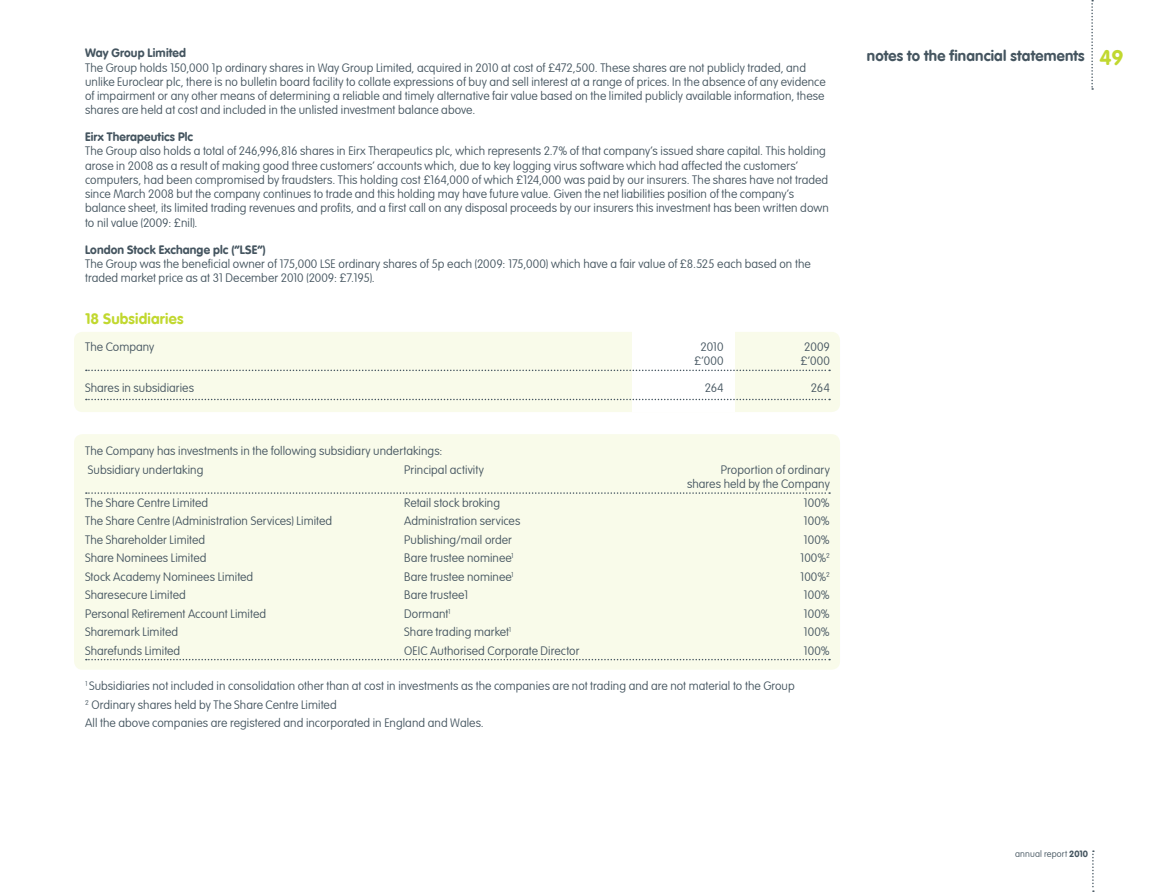
<style>
.page{position:relative;width:1149px;height:893px;background:#fff}
.page>*{position:absolute;margin:0;border:0;box-sizing:border-box;transform-origin:0 0}
.t1{font:700 21px "VAG Rounded LT";color:#c1d82f}
.t2{font:700 15px "VAG Rounded LT";letter-spacing:.015em;color:#455560}
.t3{font:700 15px "VAG Rounded LT";letter-spacing:.015em;color:#c1d82f}
.t4{font:100 12px/14.2px "VAG Rounded LT";letter-spacing:.005em;color:#455560}
.t5{font:700 12px "VAG Rounded LT";letter-spacing:.01em;color:#455560}
.t6{font:100 9px "VAG Rounded LT";letter-spacing:.015em;color:#455560}
.s1{font-weight:700}
</style>
<div class="page">
<svg style="left:1091px;top:0;width:1px;height:90px"></svg>
<svg style="left:1092px;top:850px;width:1px;height:42px"></svg>
<div style="left:74px;top:434px;width:765px;height:236px;background:#f9fbea;border-radius:9px"></div>
<div style="left:74px;top:332px;width:765px;height:80px;background:#f9fbea;border-radius:9px"></div>
<div style="left:631px;top:330px;width:102px;height:82px;background:#fff"></div>
<svg style="left:86px;top:370px;width:743px;height:1px"></svg>
<svg style="left:86px;top:399px;width:743px;height:1px"></svg>
<svg style="left:86px;top:492px;width:743px;height:2px"></svg>
<svg style="left:86px;top:659px;width:743px;height:1px"></svg>
<p class="t5" style="left:85px;top:46px;width:102px">Way Group Limited</p>
<p class="t2" style="left:866px;top:47px;width:219px">notes to the financial statements</p>
<p class="t4" style="left:85px;top:61px;width:741px">The Group holds 150,000 1p ordinary shares in Way Group Limited, acquired in 2010 at cost of £472,500. These shares are not publicly traded, and unlike Euroclear plc, there is no bulletin board facility to collate expressions of buy and sell interest at a range of prices. In the absence of any evidence of impairment or any other means of determining a reliable and timely alternative fair value based on the limited publicly available information, these shares are held at cost and included in the unlisted investment balance above.</p>
<p class="t5" style="left:85px;top:130px;width:109px">Eirx Therapeutics Plc</p>
<p class="t4" style="left:85px;top:145px;width:745px">The Group also holds a total of 246,996,816 shares in Eirx Therapeutics plc, which represents 2.7% of that company’s issued share capital. This holding arose in 2008 as a result of making good three customers’ accounts which, due to key logging virus software which had affected the customers’ computers, had been compromised by fraudsters. This holding cost £164,000 of which £124,000 was paid by our insurers. The shares have not traded since March 2008 but the company continues to trade and this holding may have future value. Given the net liabilities position of the company’s balance sheet, its limited trading revenues and profits, and a first call on any disposal proceeds by our insurers this investment has been written down to nil value (2009: £nil).</p>
<p class="t5" style="left:85px;top:242px;width:182px">London Stock Exchange plc (“LSE”)</p>
<p class="t4" style="left:85px;top:257px;width:727px">The Group was the beneficial owner of 175,000 LSE ordinary shares of 5p each (2009: 175,000) which have a fair value of £8.525 each based on the traded market price as at 31 December 2010 (2009: £7.195).</p>
<p class="t3" style="left:85px;top:310px;width:100px">18 Subsidiaries</p>
<p class="t4" style="left:85px;top:340px;width:71px">The Company</p>
<p class="t4" style="left:700px;top:340px;width:24px">2010</p>
<p class="t4" style="left:803px;top:340px;width:27px">2009</p>
<p class="t4" style="left:694px;top:354px;width:31px">£’000</p>
<p class="t4" style="left:800px;top:354px;width:31px">£’000</p>
<p class="t4" style="left:85px;top:381px;width:110px">Shares in subsidiaries</p>
<p class="t4" style="left:704px;top:381px;width:20px">264</p>
<p class="t4" style="left:810px;top:381px;width:20px">264</p>
<h1 class="t1" style="left:1098px;top:46px;width:26px">49</h1>
<p class="t4" style="left:85px;top:442px;width:359px;line-height:18.5px">The Company has investments in the following subsidiary undertakings:<br>Subsidiary undertaking</p>
<p class="t4" style="left:404px;top:463px;width:81px">Principal activity</p>
<p class="t4" style="left:686px;top:463px;width:144px;text-align:right">Proportion of ordinary shares held by the Company</p>
<p class="t4" style="left:85px;top:496px;width:124px">The Share Centre Limited</p>
<p class="t4" style="left:404px;top:496px;width:97px">Retail stock broking</p>
<p class="t4" style="left:803px;top:496px;width:28px">100%</p>
<p class="t4" style="left:85px;top:514px;width:248px">The Share Centre (Administration Services) Limited</p>
<p class="t4" style="left:404px;top:514px;width:118px">Administration services</p>
<p class="t4" style="left:803px;top:514px;width:28px">100%</p>
<p class="t4" style="left:85px;top:533px;width:122px">The Shareholder Limited</p>
<p class="t4" style="left:404px;top:533px;width:109px">Publishing/mail order</p>
<p class="t4" style="left:803px;top:533px;width:28px">100%</p>
<p class="t4" style="left:85px;top:551px;width:123px">Share Nominees Limited</p>
<p class="t4" style="left:404px;top:551px;width:111px">Bare trustee nominee<sup>1</sup></p>
<p class="t4" style="left:799px;top:551px;width:31px">100%<sup>2</sup></p>
<p class="t4" style="left:85px;top:570px;width:170px">Stock Academy Nominees Limited</p>
<p class="t4" style="left:404px;top:570px;width:111px">Bare trustee nominee<sup>1</sup></p>
<p class="t4" style="left:799px;top:570px;width:31px">100%<sup>2</sup></p>
<p class="t4" style="left:85px;top:588px;width:102px">Sharesecure Limited</p>
<p class="t4" style="left:404px;top:588px;width:65px">Bare trustee1</p>
<p class="t4" style="left:803px;top:588px;width:28px">100%</p>
<p class="t4" style="left:85px;top:607px;width:182px">Personal Retirement Account Limited</p>
<p class="t4" style="left:404px;top:607px;width:48px">Dormant<sup>1</sup></p>
<p class="t4" style="left:803px;top:607px;width:28px">100%</p>
<p class="t4" style="left:85px;top:625px;width:94px">Sharemark Limited</p>
<p class="t4" style="left:404px;top:625px;width:109px">Share trading market<sup>1</sup></p>
<p class="t4" style="left:803px;top:625px;width:28px">100%</p>
<p class="t4" style="left:85px;top:644px;width:97px">Sharefunds Limited</p>
<p class="t4" style="left:404px;top:644px;width:177px">OEIC Authorised Corporate Director</p>
<p class="t4" style="left:803px;top:644px;width:28px">100%</p>
<p class="t4" style="left:85px;top:677px;width:711px;line-height:18.5px"><sup>1</sup> Subsidiaries not included in consolidation other than at cost in investments as the companies are not trading and are not material to the Group<br><sup>2</sup> Ordinary shares held by The Share Centre Limited<br>All the above companies are registered and incorporated in England and Wales.</p>
<p class="t6" style="left:1014px;top:849px;width:74px">annual report <span class="s1">2010</span></p>
</div>
